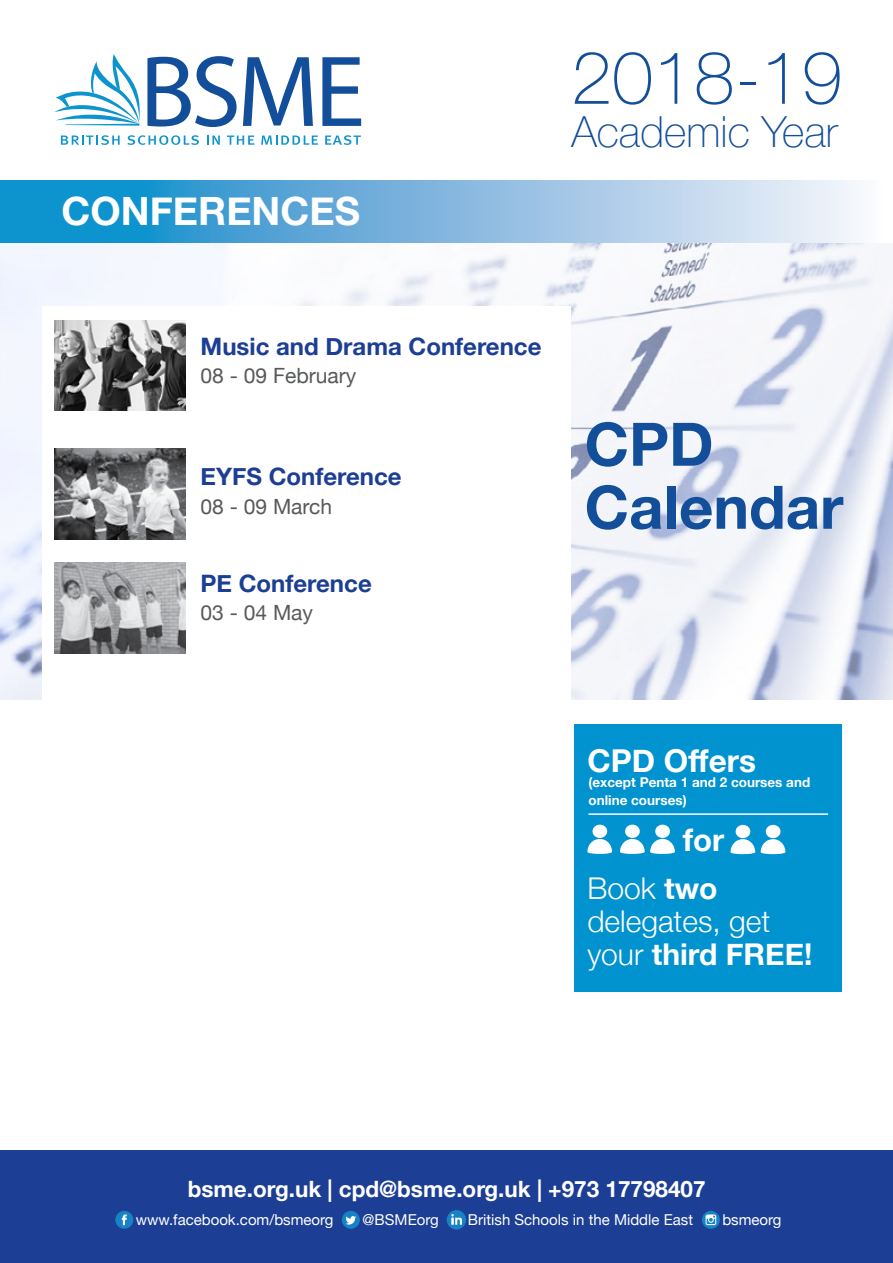
<style>
.page{position:relative;width:893px;height:1263px;background:#fff}
.page>*{position:absolute;margin:0;border:0;box-sizing:border-box;transform-origin:0 0}
.t1{font:100 73.5px "Helvetica Neue";color:#124e9a}
.t2{font:700 60px/63px "Helvetica Neue";color:#124e9a}
.t3{font:100 42.9px "Helvetica Neue";color:#124e9a}
.t4{font:700 39px "Helvetica Neue";color:#fff}
.t5{font:700 31.5px "Helvetica Neue";color:#fff}
.t6{font:700 31.2px "Helvetica Neue";color:#fff}
.t7{font:300 30px/33px "Helvetica Neue";color:#fff}
.t8{font:700 24px "Helvetica Neue";color:#1c3e94}
.t9{font:700 22.5px "Helvetica Neue";color:#fff}
.t10{font:21px "Helvetica Neue";color:#58595b}
.t11{font:15px "Helvetica Neue";color:#fff}
.t12{font:700 13.5px/18px "Helvetica Neue";color:#fff}
.s1{font-weight:700}
</style>
<div class="page">
<img style="left:0;top:242px;width:893px;height:457px">
<div style="left:43px;top:306px;width:528px;height:910px;background:#fff"></div>
<svg style="left:54px;top:54px;width:86px;height:72px"></svg>
<svg style="left:61px;top:135px;width:59px;height:10px"></svg>
<svg style="left:127px;top:135px;width:72px;height:10px"></svg>
<svg style="left:207px;top:136px;width:13px;height:9px"></svg>
<svg style="left:227px;top:136px;width:27px;height:9px"></svg>
<svg style="left:261px;top:136px;width:57px;height:9px"></svg>
<svg style="left:325px;top:135px;width:36px;height:10px"></svg>
<svg style="left:147px;top:56px;width:90px;height:71px"></svg>
<svg style="left:243px;top:57px;width:70px;height:69px"></svg>
<svg style="left:322px;top:57px;width:39px;height:69px"></svg>
<svg style="left:0;top:181px;width:858px;height:61px;background:#78b8df"></svg>
<img style="left:54px;top:320px;width:132px;height:91px">
<img style="left:54px;top:449px;width:132px;height:91px">
<img style="left:54px;top:563px;width:132px;height:91px">
<div style="left:0;top:1150px;width:893px;height:113px;background:#1c3e94"></div>
<div style="left:115px;top:1211px;width:18px;height:18px;background:#1782c5;border-radius:50%"></div>
<svg style="left:122px;top:1214px;width:5px;height:11px"></svg>
<div style="left:342px;top:1211px;width:18px;height:18px;background:#1782c5;border-radius:50%"></div>
<svg style="left:345px;top:1216px;width:11px;height:8px"></svg>
<div style="left:447px;top:1211px;width:18px;height:18px;background:#1782c5;border-radius:50%"></div>
<div style="left:447px;top:1210px;width:19px;height:19px;border:2px solid #1782c5;border-radius:50%"></div>
<svg style="left:451px;top:1214px;width:11px;height:11px"></svg>
<svg style="left:702px;top:1211px;width:18px;height:18px"></svg>
<svg style="left:706px;top:1214px;width:10px;height:11px"></svg>
<div style="left:574px;top:724px;width:268px;height:268px;background:#0093d0"></div>
<svg style="left:587px;top:824px;width:25px;height:30px"></svg>
<svg style="left:730px;top:825px;width:25px;height:29px"></svg>
<svg style="left:761px;top:825px;width:24px;height:29px"></svg>
<hr style="left:588px;top:813px;width:240px;height:2px;background:#fff">
<svg style="left:620px;top:825px;width:55px;height:29px"></svg>
<h3 class="t4" style="left:62px;top:181px;width:300px">CONFERENCES</h3>
<h1 class="t1" style="left:571px;top:22px;width:272px">2018-19</h1>
<h3 class="t3" style="left:571px;top:99px;width:268px">Academic Year</h3>
<h3 class="t8" style="left:201px;top:328px;width:342px">Music and Drama Conference</h3>
<h3 class="t10" style="left:201px;top:361px;width:157px">08 - 09 February</h3>
<h3 class="t8" style="left:201px;top:458px;width:202px">EYFS Conference</h3>
<h3 class="t10" style="left:201px;top:491px;width:133px">08 - 09 March</h3>
<h3 class="t8" style="left:201px;top:564px;width:173px">PE Conference</h3>
<h3 class="t10" style="left:201px;top:597px;width:114px">03 - 04 May</h3>
<h2 class="t2" style="left:585px;top:414px;width:260px">CPD<br>Calendar</h2>
<h3 class="t5" style="left:587px;top:736px;width:170px">CPD Offers</h3>
<p class="t12" style="left:588px;top:773px;width:223px">(except Penta 1 and 2 courses and online courses)</p>
<h3 class="t6" style="left:683px;top:815px;width:43px">for</h3>
<h3 class="t7" style="left:587px;top:870px;width:227px">Book <span class="s1">two </span>delegates, get your <span class="s1">third FREE!</span></h3>
<h3 class="t9" style="left:188px;top:1171px;width:519px">bsme.org.uk | cpd@bsme.org.uk | +973 17798407</h3>
<p class="t11" style="left:136px;top:1208px;width:199px">www.facebook.com/bsmeorg</p>
<p class="t11" style="left:363px;top:1208px;width:78px">@BSMEorg</p>
<p class="t11" style="left:468px;top:1208px;width:227px">British Schools in the Middle East</p>
<p class="t11" style="left:722px;top:1208px;width:61px">bsmeorg</p>
</div>
